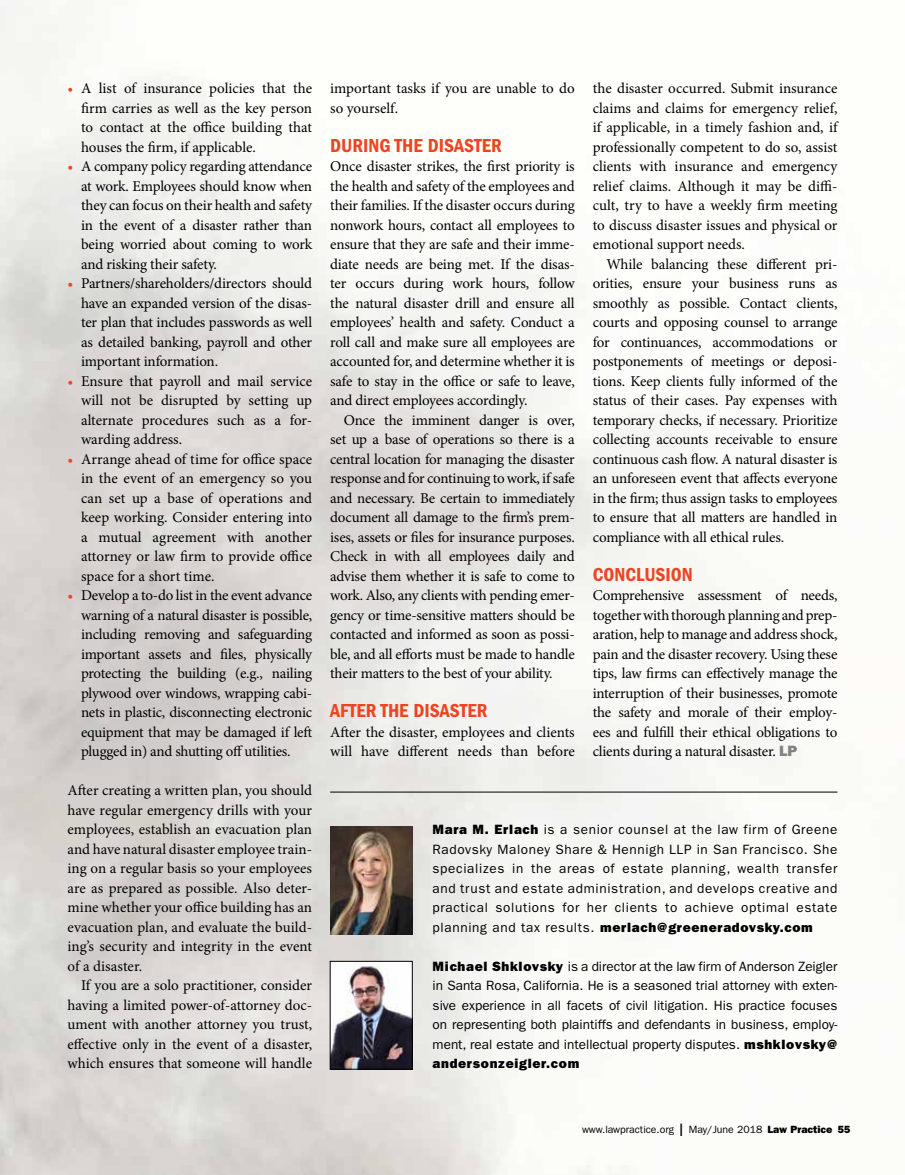
<style>
.page{position:relative;width:905px;height:1175px;background:#fff}
.page>*{position:absolute;margin:0;border:0;box-sizing:border-box;transform-origin:0 0}
.t1{font:19.5px "ITC Franklin Gothic Std Dm Cd";color:#ef4423}
.t2{font:15px/19.5px "Minion Pro";letter-spacing:-.01em;color:#000;text-align:justify}
.t3{font:13.5px/19.5px "ITC Franklin Gothic Std";letter-spacing:.045em;color:#000;text-align:justify}
.t4{font:13.5px "ITC Franklin Gothic Std Hvy";letter-spacing:.05em;color:#000}
.t5{font:10.5px "ITC Franklin Gothic Std";color:#000}
.s1{color:#ef4423}
.s2{font-family:"ITC Franklin Gothic Std Hvy";color:#808285}
.s3{font-family:"ITC Franklin Gothic Std Hvy"}
.s4{font-family:"ITC Franklin Gothic Std"}
.s5{font-size:18px}
</style>
<div class="page">
<img style="left:0;top:0;width:838px;height:1174px">
<hr style="left:330px;top:791px;width:507px;height:1px;background:#000">
<img style="left:330px;top:826px;width:82px;height:108px">
<img style="left:332px;top:963px;width:78px;height:104px">
<div style="left:330px;top:961px;width:82px;height:108px;border:1px solid #000"></div>
<p class="t2" style="left:81px;top:79px;width:232px;text-indent:-14px"><span class="s1">•</span> A list of insurance policies that the firm carries as well as the key person to contact at the office building that houses the firm, if applicable.</p>
<p class="t2" style="left:81px;top:157px;width:233px;text-indent:-14px"><span class="s1">•</span> A company policy regarding attendance at work. Employees should know when they can focus on their health and safety in the event of a disaster rather than being worried about coming to work and risking their safety.</p>
<p class="t2" style="left:81px;top:274px;width:233px;text-indent:-14px"><span class="s1">•</span> Partners/shareholders/directors should have an expanded version of the disas&shy;ter plan that includes passwords as well as detailed banking, payroll and other important information.</p>
<p class="t2" style="left:81px;top:371px;width:233px;text-indent:-13px"><span class="s1">•</span> Ensure that payroll and mail service will not be disrupted by setting up alternate procedures such as a for&shy;warding address.</p>
<p class="t2" style="left:81px;top:449px;width:233px;text-indent:-14px"><span class="s1">•</span> Arrange ahead of time for office space in the event of an emergency so you can set up a base of operations and keep working. Consider entering into a mutual agreement with another attorney or law firm to provide office space for a short time.</p>
<p class="t2" style="left:81px;top:586px;width:233px;text-indent:-14px"><span class="s1">•</span> Develop a to-do list in the event advance warning of a natural disaster is possible, including removing and safeguarding important assets and files, physically protecting the building (e.g., nailing plywood over windows, wrapping cabi&shy;nets in plastic, disconnecting electronic equipment that may be damaged if left plugged in) and shutting off utilities.</p>
<p class="t2" style="left:67px;top:781px;width:246px">After creating a written plan, you should have regular emergency drills with your employees, establish an evacuation plan and have natural disaster employee train&shy;ing on a regular basis so your employees are as prepared as possible. Also deter&shy;mine whether your office building has an evacuation plan, and evaluate the build&shy;ing’s security and integrity in the event of a disaster.</p>
<p class="t2" style="left:68px;top:976px;width:246px;text-indent:14px">If you are a solo practitioner, consider having a limited power-of-attorney doc&shy;ument with another attorney you trust, effective only in the event of a disaster, which ensures that someone will handle</p>
<p class="t2" style="left:330px;top:79px;width:246px">important tasks if you are unable to do so yourself.</p>
<h1 class="t1" style="left:330px;top:134px;width:173px">DURING THE DISASTER</h1>
<p class="t2" style="left:330px;top:157px;width:246px">Once disaster strikes, the first priority is the health and safety of the employees and their families. If the disaster occurs during nonwork hours, contact all employees to ensure that they are safe and their imme&shy;diate needs are being met. If the disas&shy;ter occurs during work hours, follow the natural disaster drill and ensure all employees’ health and safety. Conduct a roll call and make sure all employees are accounted for, and determine whether it is safe to stay in the office or safe to leave, and direct employees accordingly.</p>
<p class="t2" style="left:330px;top:410px;width:246px;text-indent:14px">Once the imminent danger is over, set up a base of operations so there is a central location for managing the disaster response and for continuing to work, if safe and necessary. Be certain to immediately document all damage to the firm’s prem&shy;ises, assets or files for insurance purposes.<br>Check in with all employees daily and advise them whether it is safe to come to work. Also, any clients with pending emer&shy;gency or time-sensitive matters should be contacted and informed as soon as possi&shy;ble, and all efforts must be made to handle their matters to the best of your ability.</p>
<h1 class="t1" style="left:330px;top:699px;width:159px">AFTER THE DISASTER</h1>
<p class="t2" style="left:330px;top:722px;width:246px">After the disaster, employees and clients will have different needs than before</p>
<p class="t2" style="left:592px;top:79px;width:246px">the disaster occurred. Submit insurance claims and claims for emergency relief, if applicable, in a timely fashion and, if professionally competent to do so, assist clients with insurance and emergency relief claims. Although it may be diffi&shy;cult, try to have a weekly firm meeting to discuss disaster issues and physical or emotional support needs.</p>
<p class="t2" style="left:592px;top:254px;width:246px;text-indent:14px">While balancing these different pri&shy;orities, ensure your business runs as smoothly as possible. Contact clients, courts and opposing counsel to arrange for continuances, accommodations or postponements of meetings or deposi&shy;tions. Keep clients fully informed of the status of their cases. Pay expenses with temporary checks, if necessary. Prioritize collecting accounts receivable to ensure continuous cash flow. A natural disaster is an unforeseen event that affects everyone in the firm; thus assign tasks to employees to ensure that all matters are handled in compliance with all ethical rules.</p>
<h1 class="t1" style="left:592px;top:563px;width:101px">CONCLUSION</h1>
<p class="t2" style="left:592px;top:586px;width:246px">Comprehensive assessment of needs, together with thorough planning and prep&shy;aration, help to manage and address shock, pain and the disaster recovery. Using these tips, law firms can effectively manage the interruption of their businesses, promote the safety and morale of their employ&shy;ees and fulfill their ethical obligations to clients during a natural disaster. <span class="s2">LP</span></p>
<p class="t3" style="left:432px;top:820px;width:406px"><span class="s3">Mara M. Erlach</span> is a senior counsel at the law firm of Greene Radovsky Maloney Share &amp; Hennigh LLP in San Francisco. She specializes in the areas of estate planning, wealth transfer and trust and estate administration, and develops creative and practical solutions for her clients to achieve optimal estate</p>
<p class="t4" style="left:432px;top:919px;width:382px"><span class="s4">planning and tax results.</span> merlach@greeneradovsky.com</p>
<p class="t3" style="left:432px;top:956px;width:406px"><span class="s3">Michael Shklovsky</span> is a director at the law firm of Anderson Zeigler in Santa Rosa, California. He is a seasoned trial attorney with exten&shy;sive experience in all facets of civil litigation. His practice focuses on representing both plaintiffs and defendants in business, employ&shy;ment, real estate and intellectual property disputes. <span class="s3">mshklovsky@</span></p>
<p class="t4" style="left:432px;top:1055px;width:148px">andersonzeigler.com</p>
<p class="t5" style="left:582px;top:1123px;width:270px">www.lawpractice.org <span class="s5">l</span> May/June 2018 <span class="s3">Law Practice 55</span></p>
</div>
